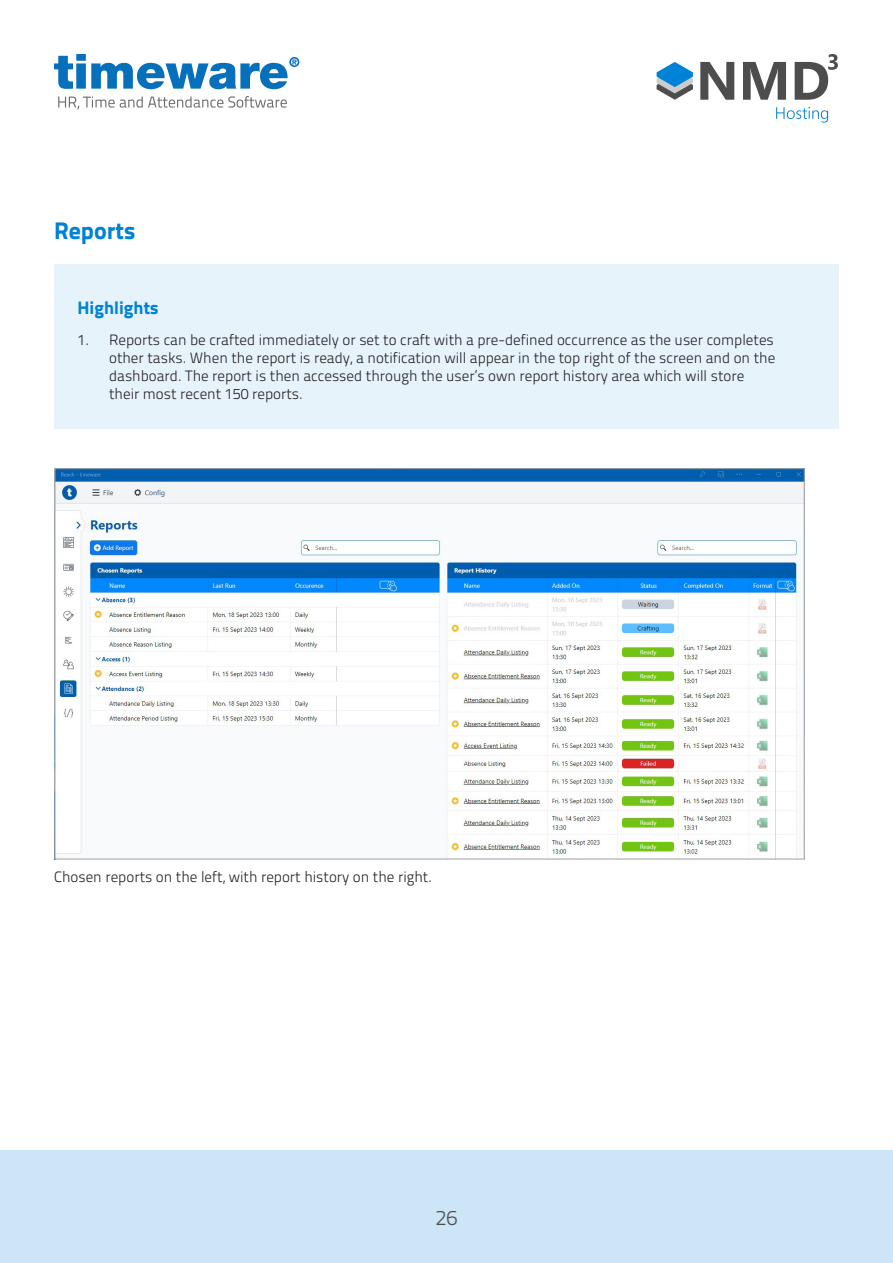
<style>
.page{position:relative;width:893px;height:1263px;background:#fff}
.page>*{position:absolute;margin:0;border:0;box-sizing:border-box;transform-origin:0 0}
.t1{font:24px "Titillium Text 22 L 999 wt";color:#0082d6}
.t2{font:21px "Titillium Text 22 L 250 wt";color:#4d4d4d}
.t3{font:18px "Titillium Text 22 L 999 wt";color:#0082d6}
.t4{font:15px/18px "Titillium Text 22 L 250 wt";color:#231f20}
</style>
<div class="page">
<div style="left:0;top:1150px;width:893px;height:113px;background:#cce6f7"></div>
<svg style="left:54px;top:54px;width:245px;height:35px"></svg>
<svg style="left:58px;top:96px;width:229px;height:13px"></svg>
<svg style="left:657px;top:62px;width:36px;height:38px"></svg>
<svg style="left:776px;top:107px;width:52px;height:16px"></svg>
<svg style="left:700px;top:62px;width:34px;height:38px"></svg>
<svg style="left:743px;top:62px;width:43px;height:38px"></svg>
<svg style="left:795px;top:54px;width:43px;height:46px"></svg>
<div style="left:54px;top:264px;width:785px;height:164px;background:#e6f3fb"></div>
<img style="left:56px;top:470px;width:747px;height:387px">
<p class="t1" style="left:54px;top:212px;width:83px">Reports</p>
<p class="t3" style="left:78px;top:294px;width:83px">Highlights</p>
<p class="t4" style="left:109px;top:330px;width:668px;text-indent:-32px">1. Reports can be crafted immediately or set to craft with a pre-defined occurrence as the user completes other tasks. When the report is ready, a notification will appear in the top right of the screen and on the dashboard. The report is then accessed through the user’s own report history area which will store their most recent 150 reports.</p>
<p class="t4" style="left:54px;top:867px;width:380px">Chosen reports on the left, with report history on the right.</p>
<h2 class="t2" style="left:435px;top:1202px;width:24px">26</h2>
</div>
